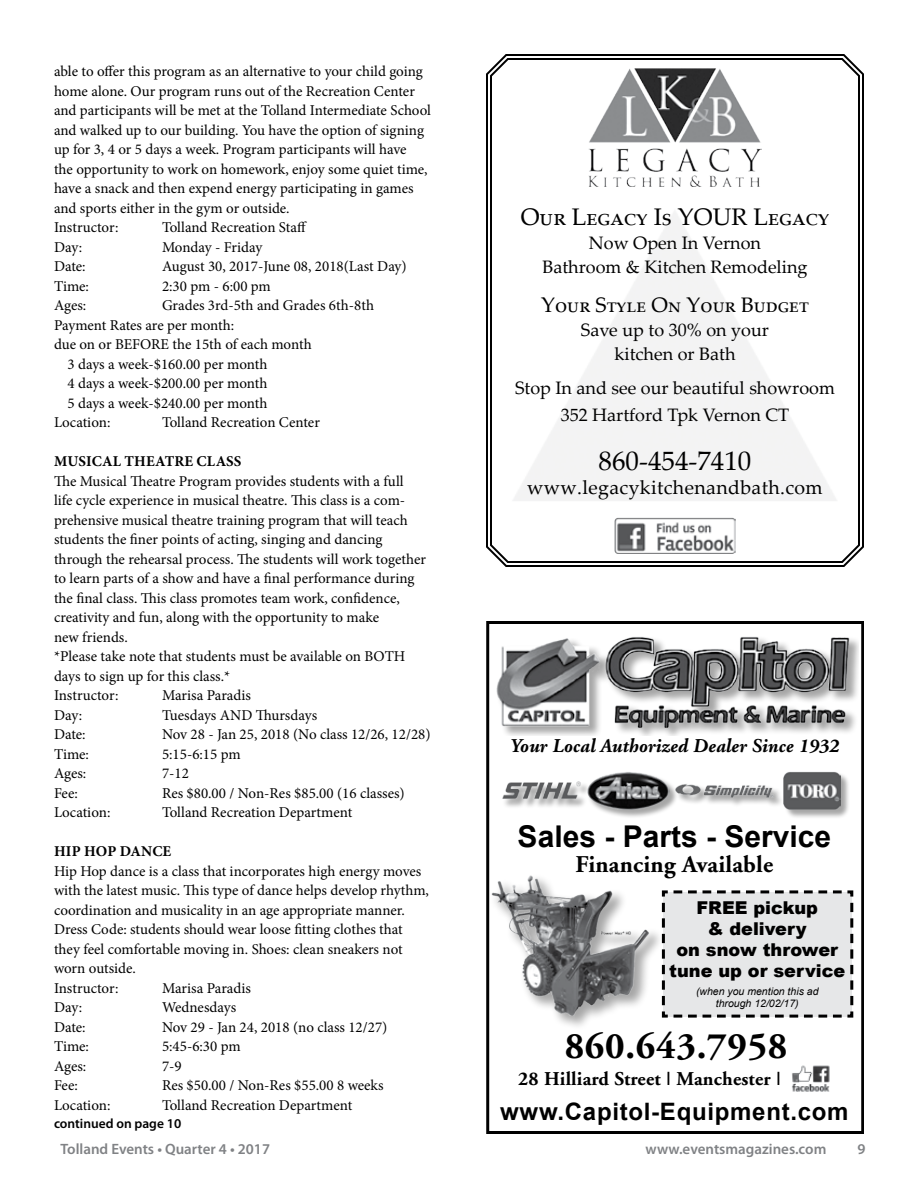
<style>
.page{position:relative;width:918px;height:1188px;background:#fff}
.page>*{position:absolute;margin:0;border:0;box-sizing:border-box;transform-origin:0 0}
.t1{font:700 37.5px "Adobe Garamond";letter-spacing:.02em;color:#000}
.t2{font:700 30px "Arial";color:#000}
.t3{font:27px "Palatino Linotype";color:#000}
.t4{font:700 24px "Arial";letter-spacing:.03em;color:#000}
.t5{font:24px "Palatino Linotype";color:#000}
.t6{font:700 24px "Adobe Garamond";letter-spacing:.01em;color:#000}
.t7{font:21px "Palatino Linotype";color:#000}
.t8{font:italic 700 19.5px "Adobe Garamond";color:#000}
.t9{font:700 19.5px "Adobe Garamond";letter-spacing:.01em;color:#000}
.t10{font:19.5px "Palatino Linotype";letter-spacing:.02em;color:#000}
.t11{font:18px/24px "Palatino Linotype";color:#000;text-align:center}
.t12{font:900 17.7px/21px "Arial";color:#000;text-align:center}
.t13{font:15px/19.5px "Minion Pro";color:#000}
.t14{font:600 15px "Myriad Pro";color:#808285}
.t15{font:700 15px "Minion Pro";letter-spacing:.01em;color:#000}
.t16{font:600 13.5px "Myriad Pro";color:#000}
.t17{font:italic 10.5px/12px "Arial";color:#000;text-align:center}
</style>
<div class="page">
<div style="left:486px;top:621px;width:378px;height:513px;border:3px solid #000"></div>
<img style="left:496px;top:637px;width:363px;height:98px">
<div style="left:675px;top:784px;width:108px;height:24px;background:#000;opacity:.35"></div>
<img style="left:679px;top:784px;width:97px;height:18px">
<div style="left:502px;top:781px;width:89px;height:28px;background:#000;opacity:.35"></div>
<img style="left:502px;top:781px;width:82px;height:21px">
<div style="left:587px;top:773px;width:92px;height:46px;background:#000;opacity:.35"></div>
<img style="left:586px;top:772px;width:84px;height:38px">
<div style="left:784px;top:773px;width:66px;height:46px;background:#000;opacity:.35"></div>
<img style="left:784px;top:772px;width:57px;height:38px">
<svg style="left:664px;top:890px;width:190px;height:128px;background:#dcddde"></svg>
<div style="left:489px;top:873px;width:175px;height:158px;background:#000;opacity:.35"></div>
<img style="left:489px;top:872px;width:164px;height:156px">
<img style="left:792px;top:1065px;width:38px;height:27px">
<svg style="left:486px;top:54px;width:378px;height:513px"></svg>
<div style="left:490px;top:58px;width:370px;height:505px;border:2px solid #000;border-radius:17px"></div>
<img style="left:508px;top:200px;width:334px;height:309px">
<img style="left:588px;top:68px;width:174px;height:118px">
<img style="left:614px;top:517px;width:122px;height:37px">
<p class="t13" style="left:54px;top:62px;width:379px">able to offer this program as an alternative to your child going home alone. Our program runs out of the Recreation Center and participants will be met at the Tolland Intermediate School and walked up to our building. You have the option of signing up for 3, 4 or 5 days a week. Program participants will have<br>the opportunity to work on homework, enjoy some quiet time, have a snack and then expend energy participating in games and sports either in the gym or outside.<br>Instructor:</p>
<p class="t13" style="left:162px;top:218px;width:146px">Tolland Recreation Staff</p>
<p class="t13" style="left:54px;top:237px;width:30px">Day:</p>
<p class="t13" style="left:162px;top:237px;width:102px">Monday - Friday</p>
<p class="t13" style="left:54px;top:257px;width:33px">Date:</p>
<p class="t13" style="left:162px;top:257px;width:246px">August 30, 2017-June 08, 2018(Last Day)</p>
<p class="t13" style="left:54px;top:276px;width:37px">Time:</p>
<p class="t13" style="left:162px;top:276px;width:110px">2:30 pm - 6:00 pm</p>
<p class="t13" style="left:54px;top:296px;width:34px">Ages:</p>
<p class="t13" style="left:162px;top:296px;width:214px">Grades 3rd-5th and Grades 6th-8th</p>
<p class="t13" style="left:54px;top:315px;width:182px">Payment Rates are per month:</p>
<p class="t13" style="left:54px;top:335px;width:259px">due on or BEFORE the 15th of each month</p>
<p class="t13" style="left:68px;top:354px;width:202px">3 days a week-$160.00 per month</p>
<p class="t13" style="left:68px;top:374px;width:202px">4 days a week-$200.00 per month</p>
<p class="t13" style="left:68px;top:393px;width:202px">5 days a week-$240.00 per month</p>
<p class="t13" style="left:54px;top:413px;width:58px">Location:</p>
<p class="t13" style="left:162px;top:413px;width:159px">Tolland Recreation Center</p>
<p class="t15" style="left:54px;top:451px;width:189px">MUSICAL THEATRE CLASS</p>
<p class="t13" style="left:54px;top:471px;width:373px">The Musical Theatre Program provides students with a full life cycle experience in musical theatre. This class is a com&shy;prehensive musical theatre training program that will teach students the finer points of acting, singing and dancing through the rehearsal process. The students will work together to learn parts of a show and have a final performance during the final class. This class promotes team work, confidence, creativity and fun, along with the opportunity to make<br>new friends.<br>*Please take note that students must be available on BOTH days to sign up for this class.*<br>Instructor:</p>
<p class="t13" style="left:162px;top:686px;width:90px">Marisa Paradis</p>
<p class="t13" style="left:54px;top:705px;width:30px">Day:</p>
<p class="t13" style="left:162px;top:705px;width:157px">Tuesdays AND Thursdays</p>
<p class="t13" style="left:54px;top:725px;width:33px">Date:</p>
<p class="t13" style="left:162px;top:725px;width:270px">Nov 28 - Jan 25, 2018 (No class 12/26, 12/28)</p>
<p class="t13" style="left:54px;top:744px;width:37px">Time:</p>
<p class="t13" style="left:162px;top:744px;width:80px">5:15-6:15 pm</p>
<p class="t13" style="left:54px;top:764px;width:34px">Ages:</p>
<p class="t13" style="left:162px;top:764px;width:28px">7-12</p>
<p class="t13" style="left:54px;top:783px;width:25px">Fee:</p>
<p class="t13" style="left:162px;top:783px;width:244px">Res $80.00 / Non-Res $85.00 (16 classes)</p>
<p class="t13" style="left:54px;top:803px;width:58px">Location:</p>
<p class="t13" style="left:162px;top:803px;width:192px">Tolland Recreation Department</p>
<p class="t15" style="left:54px;top:841px;width:119px">HIP HOP DANCE</p>
<p class="t13" style="left:54px;top:861px;width:377px">Hip Hop dance is a class that incorporates high energy moves with the latest music. This type of dance helps develop rhythm, coordination and musicality in an age appropriate manner.<br>Dress Code: students should wear loose fitting clothes that they feel comfortable moving in. Shoes: clean sneakers not worn outside.<br>Instructor:</p>
<p class="t13" style="left:162px;top:978px;width:90px">Marisa Paradis</p>
<p class="t13" style="left:54px;top:998px;width:30px">Day:</p>
<p class="t13" style="left:162px;top:998px;width:76px">Wednesdays</p>
<p class="t13" style="left:54px;top:1017px;width:33px">Date:</p>
<p class="t13" style="left:162px;top:1017px;width:227px">Nov 29 - Jan 24, 2018 (no class 12/27)</p>
<p class="t13" style="left:54px;top:1037px;width:37px">Time:</p>
<p class="t13" style="left:162px;top:1037px;width:80px">5:45-6:30 pm</p>
<p class="t13" style="left:54px;top:1056px;width:34px">Ages:</p>
<p class="t13" style="left:162px;top:1056px;width:21px">7-9</p>
<p class="t13" style="left:54px;top:1076px;width:25px">Fee:</p>
<p class="t13" style="left:162px;top:1076px;width:223px">Res $50.00 / Non-Res $55.00 8 weeks</p>
<p class="t13" style="left:54px;top:1095px;width:58px">Location:</p>
<p class="t13" style="left:162px;top:1095px;width:192px">Tolland Recreation Department</p>
<p class="t16" style="left:54px;top:1115px;width:129px">continued on page 10</p>
<h3 class="t5" style="left:521px;top:200px;width:310px">Our Legacy Is YOUR Legacy</h3>
<p class="t11" style="left:542px;top:230px;width:267px">Now Open In Vernon<br>Bathroom &amp; Kitchen Remodeling</p>
<h3 class="t7" style="left:541px;top:290px;width:269px">Your Style On Your Budget</h3>
<p class="t11" style="left:581px;top:317px;width:190px">Save up to 30% on your kitchen or Bath</p>
<p class="t11" style="left:515px;top:374px;width:321px;line-height:27px">Stop In and see our beautiful showroom<br>352 Hartford Tpk Vernon CT</p>
<h3 class="t3" style="left:599px;top:441px;width:154px">860-454-7410</h3>
<h3 class="t10" style="left:527px;top:473px;width:297px">www.legacykitchenandbath.com</h3>
<h3 class="t8" style="left:510px;top:736px;width:331px">Your Local Authorized Dealer Since 1932</h3>
<h2 class="t2" style="left:518px;top:816px;width:315px">Sales - Parts - Service</h2>
<h3 class="t6" style="left:576px;top:852px;width:199px">Financing Available</h3>
<p class="t12" style="left:669px;top:896px;width:178px">FREE pickup<br>&amp; delivery<br>on snow thrower tune up or service</p>
<p class="t17" style="left:696px;top:985px;width:124px">(when you mention this ad through 12/02/17)</p>
<h1 class="t1" style="left:565px;top:1026px;width:224px">860.643.7958</h1>
<h3 class="t9" style="left:518px;top:1068px;width:264px">28 Hilliard Street | Manchester |</h3>
<h3 class="t4" style="left:500px;top:1096px;width:350px">www.Capitol-Equipment.com</h3>
<p class="t14" style="left:61px;top:1140px;width:211px">Tolland Events • Quarter 4 • 2017</p>
<p class="t14" style="left:646px;top:1140px;width:182px">www.eventsmagazines.com</p>
<p class="t14" style="left:857px;top:1140px;width:10px">9</p>
</div>
